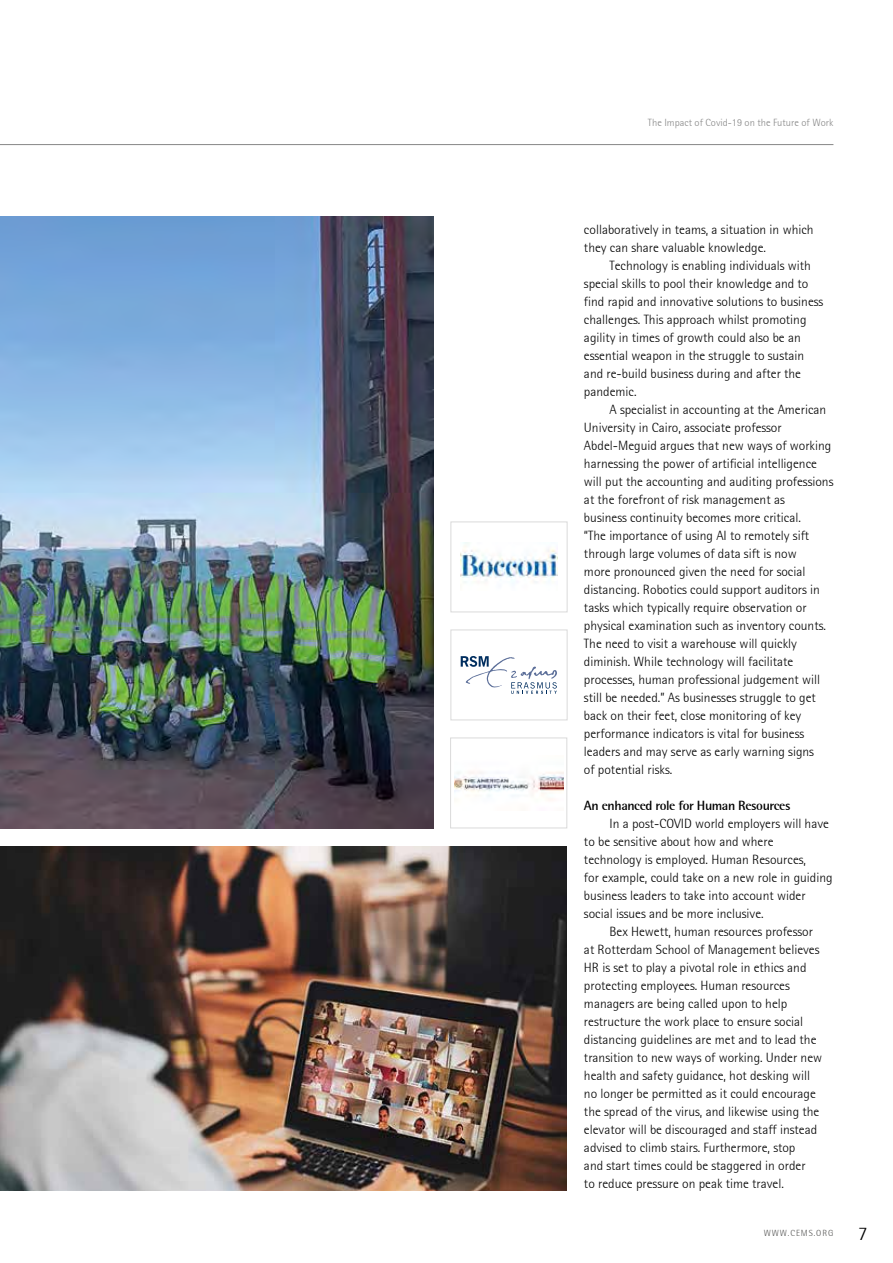
<style>
.page{position:relative;width:893px;height:1263px;background:#fff}
.page>*{position:absolute;margin:0;border:0;box-sizing:border-box;transform-origin:0 0}
.t1{font:300 19.5px "Rotis Semi Sans";color:#000}
.t2{font:300 13.5px/18px "Rotis Semi Sans";color:#000}
.t3{font:700 13.5px "Rotis Semi Sans";letter-spacing:-.03em;color:#000}
.t4{font:300 10.5px "Rotis Semi Sans";color:#878787}
.t5{font:300 9px "Rotis Semi Sans";letter-spacing:.1em;color:#575756}
</style>
<div class="page">
<hr style="left:0;top:144px;width:833px;height:1px;background:#878787">
<img style="left:0;top:216px;width:434px;height:612px">
<img style="left:454px;top:772px;width:109px;height:28px">
<div style="left:450px;top:738px;width:117px;height:90px;border:1px solid #dadada"></div>
<div style="left:451px;top:630px;width:116px;height:90px;border:1px solid #dadada"></div>
<img style="left:461px;top:543px;width:96px;height:41px">
<div style="left:451px;top:522px;width:116px;height:90px;border:1px solid #dadada"></div>
<img style="left:0;top:846px;width:567px;height:345px">
<svg style="left:461px;top:656px;width:96px;height:38px"></svg>
<p class="t4" style="left:648px;top:116px;width:187px">The Impact of Covid-19 on the Future of Work</p>
<p class="t2" style="left:584px;top:220px;width:231px">collaboratively in teams, a situation in which they can share valuable knowledge.</p>
<p class="t2" style="left:584px;top:256px;width:241px;text-indent:26px">Technology is enabling individuals with special skills to pool their knowledge and to find rapid and innovative solutions to business challenges. This approach whilst promoting agility in times of growth could also be an essential weapon in the struggle to sustain and re-build business during and after the pandemic.</p>
<p class="t2" style="left:584px;top:400px;width:251px;text-indent:26px">A specialist in accounting at the American University in Cairo, associate professor Abdel-Meguid argues that new ways of working harnessing the power of artificial intelligence will put the accounting and auditing professions at the forefront of risk management as<br>business continuity becomes more critical.<br>“The importance of using AI to remotely sift through large volumes of data sift is now<br>more pronounced given the need for social distancing. Robotics could support auditors in tasks which typically require observation or physical examination such as inventory counts.<br>The need to visit a warehouse will quickly diminish. While technology will facilitate processes, human professional judgement will still be needed.” As businesses struggle to get back on their feet, close monitoring of key performance indicators is vital for business leaders and may serve as early warning signs<br>of potential risks.</p>
<p class="t3" style="left:584px;top:797px;width:208px">An enhanced role for Human Resources</p>
<p class="t2" style="left:584px;top:814px;width:250px;text-indent:26px">In a post-COVID world employers will have to be sensitive about how and where technology is employed. Human Resources,<br>for example, could take on a new role in guiding business leaders to take into account wider social issues and be more inclusive.</p>
<p class="t2" style="left:584px;top:922px;width:240px;text-indent:26px">Bex Hewett, human resources professor at Rotterdam School of Management believes HR is set to play a pivotal role in ethics and protecting employees. Human resources managers are being called upon to help restructure the work place to ensure social distancing guidelines are met and to lead the transition to new ways of working. Under new health and safety guidance, hot desking will no longer be permitted as it could encourage the spread of the virus, and likewise using the elevator will be discouraged and staff instead advised to climb stairs. Furthermore, stop<br>and start times could be staggered in order<br>to reduce pressure on peak time travel.</p>
<p class="t5" style="left:764px;top:1228px;width:71px">WWW.CEMS.ORG</p>
<h1 class="t1" style="left:858px;top:1222px;width:11px">7</h1>
</div>
